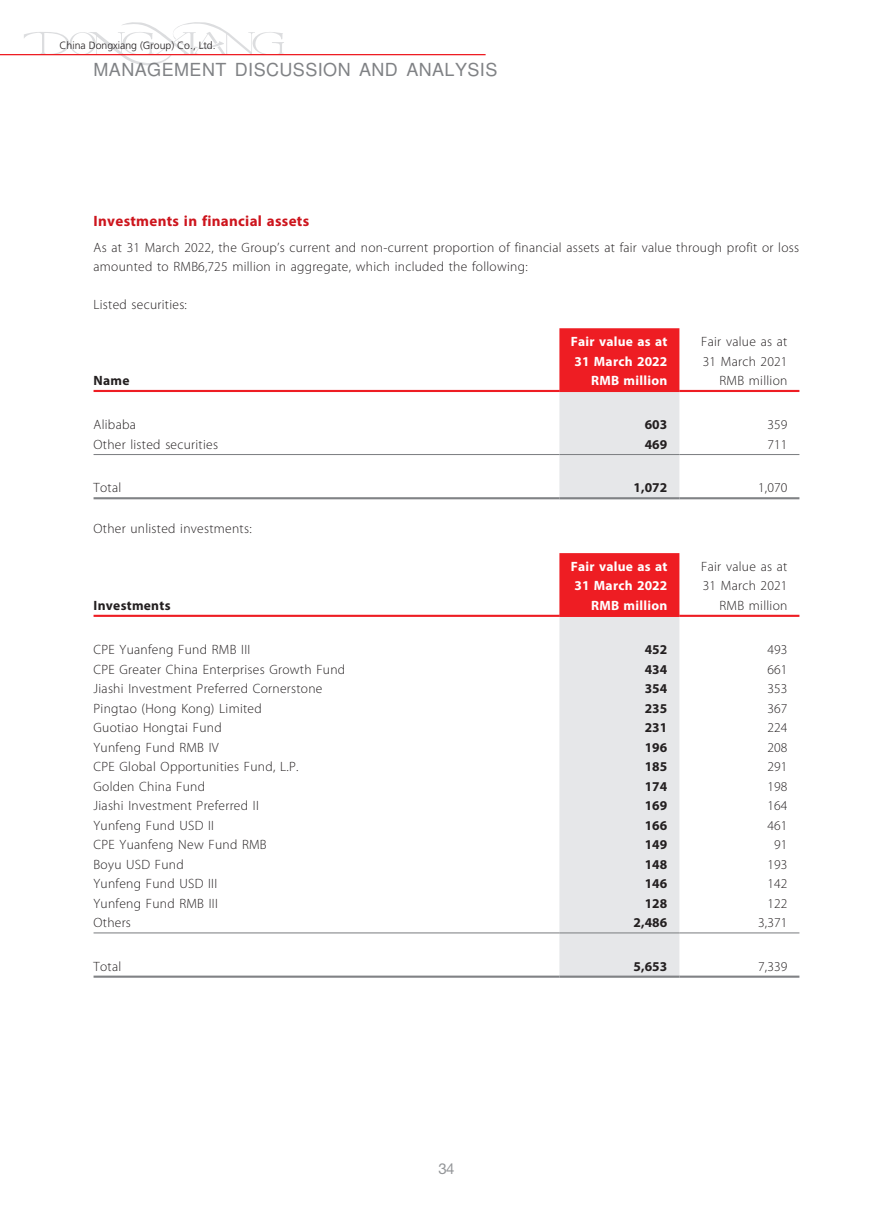
<style>
.page{position:relative;width:893px;height:1212px;background:#fff}
.page>*{position:absolute;margin:0;border:0;box-sizing:border-box;transform-origin:0 0}
.t1{font:18px "Nimbus San L";letter-spacing:.025em;color:#808285}
._04___H2{font:700 15px "Myriad Pro";letter-spacing:.02em;color:#cd151d}
.t2{font:15px "Helvetica Neue LT Std";color:#939598}
._15_Table_Stub{font:300 13.5px "Myriad Pro";letter-spacing:.02em;color:#231f20}
._01_Body_Text{font:300 13.5px/19.5px "Myriad Pro";letter-spacing:.02em;color:#231f20}
._01_Body_Text-2{font:700 13.5px "Myriad Pro";letter-spacing:.02em;color:#fff}
._01_Body_Text-3{font:700 13.5px "Myriad Pro";letter-spacing:.01em;color:#231f20}
._15_Table_Stub-2{font:700 13.5px "Myriad Pro";letter-spacing:.02em;color:#231f20}
.t3{font:300 10.5px "Frutiger LT Std";color:#231f20}
</style>
<div class="page">
<svg style="left:24px;top:22px;width:260px;height:44px"></svg>
<hr style="left:0;top:54px;width:486px;height:1px;background:#ee1d23">
<svg style="left:559px;top:328px;width:120px;height:169px;background:#e99da0"></svg>
<hr style="left:94px;top:390px;width:465px;height:2px;background:#ee1d23">
<hr style="left:559px;top:390px;width:120px;height:2px;background:#ee1d23">
<hr style="left:679px;top:390px;width:120px;height:2px;background:#ee1d23">
<hr style="left:94px;top:454px;width:465px;height:1px;background:#808285">
<hr style="left:559px;top:454px;width:120px;height:1px;background:#808285">
<hr style="left:679px;top:454px;width:120px;height:1px;background:#808285">
<hr style="left:94px;top:497px;width:465px;height:2px;background:#808285">
<hr style="left:559px;top:497px;width:120px;height:2px;background:#808285">
<hr style="left:679px;top:497px;width:120px;height:2px;background:#808285">
<div style="left:559px;top:553px;width:120px;height:62px;background:#ee1d23"></div>
<svg style="left:559px;top:617px;width:120px;height:358px;background:#e6e7e9"></svg>
<hr style="left:94px;top:615px;width:465px;height:2px;background:#ee1d23">
<hr style="left:559px;top:615px;width:120px;height:2px;background:#ee1d23">
<hr style="left:679px;top:615px;width:120px;height:2px;background:#ee1d23">
<hr style="left:94px;top:932px;width:465px;height:1px;background:#808285">
<hr style="left:559px;top:932px;width:120px;height:1px;background:#808285">
<hr style="left:679px;top:932px;width:120px;height:1px;background:#808285">
<hr style="left:94px;top:975px;width:465px;height:3px;background:#808285">
<hr style="left:559px;top:975px;width:120px;height:3px;background:#808285">
<hr style="left:679px;top:975px;width:120px;height:3px;background:#808285">
<p class="t3" style="left:60px;top:39px;width:158px">China Dongxiang (Group) Co., Ltd.</p>
<h1 class="t1" style="left:94px;top:56px;width:405px">MANAGEMENT DISCUSSION AND ANALYSIS</h1>
<p class="_04___H2" style="left:94px;top:211px;width:217px">Investments in financial assets</p>
<p class="_01_Body_Text" style="left:94px;top:237px;width:707px">As at 31 March 2022, the Group’s current and non-current proportion of financial assets at fair value through profit or loss amounted to RMB6,725 million in aggregate, which included the following:</p>
<p class="_01_Body_Text" style="left:94px;top:294px;width:95px">Listed securities:</p>
<p class="_01_Body_Text-2" style="left:571px;top:333px;width:98px">Fair value as at</p>
<p class="_01_Body_Text-2" style="left:574px;top:352px;width:94px">31 March 2022</p>
<p class="_01_Body_Text" style="left:701px;top:332px;width:88px">Fair value as at</p>
<p class="_01_Body_Text" style="left:703px;top:351px;width:86px">31 March 2021</p>
<p class="_15_Table_Stub-2" style="left:94px;top:372px;width:37px">Name</p>
<p class="_01_Body_Text-2" style="left:591px;top:372px;width:78px">RMB million</p>
<p class="_01_Body_Text" style="left:719px;top:371px;width:69px">RMB million</p>
<p class="_15_Table_Stub" style="left:94px;top:417px;width:44px">Alibaba</p>
<p class="_01_Body_Text-3" style="left:645px;top:416px;width:24px">603</p>
<p class="_01_Body_Text" style="left:767px;top:415px;width:22px">359</p>
<p class="_15_Table_Stub" style="left:94px;top:437px;width:126px">Other listed securities</p>
<p class="_01_Body_Text-3" style="left:645px;top:435px;width:24px">469</p>
<p class="_01_Body_Text" style="left:767px;top:435px;width:22px">711</p>
<p class="_15_Table_Stub" style="left:94px;top:480px;width:29px">Total</p>
<p class="_01_Body_Text-3" style="left:633px;top:479px;width:36px">1,072</p>
<p class="_01_Body_Text" style="left:758px;top:478px;width:31px">1,070</p>
<p class="_01_Body_Text" style="left:94px;top:519px;width:160px">Other unlisted investments:</p>
<p class="_01_Body_Text-2" style="left:571px;top:557px;width:98px">Fair value as at</p>
<p class="_01_Body_Text-2" style="left:574px;top:577px;width:94px">31 March 2022</p>
<p class="_01_Body_Text" style="left:701px;top:557px;width:88px">Fair value as at</p>
<p class="_01_Body_Text" style="left:703px;top:576px;width:86px">31 March 2021</p>
<p class="_15_Table_Stub-2" style="left:94px;top:596px;width:79px">Investments</p>
<p class="_01_Body_Text-2" style="left:591px;top:596px;width:78px">RMB million</p>
<p class="_01_Body_Text" style="left:719px;top:596px;width:69px">RMB million</p>
<p class="_15_Table_Stub" style="left:94px;top:642px;width:158px">CPE Yuanfeng Fund RMB III</p>
<p class="_01_Body_Text-3" style="left:645px;top:641px;width:24px">452</p>
<p class="_01_Body_Text" style="left:767px;top:640px;width:22px">493</p>
<p class="_15_Table_Stub" style="left:94px;top:662px;width:253px">CPE Greater China Enterprises Growth Fund</p>
<p class="_01_Body_Text-3" style="left:645px;top:660px;width:24px">434</p>
<p class="_01_Body_Text" style="left:767px;top:660px;width:22px">661</p>
<p class="_15_Table_Stub" style="left:94px;top:681px;width:230px">Jiashi Investment Preferred Cornerstone</p>
<p class="_01_Body_Text-3" style="left:645px;top:680px;width:24px">354</p>
<p class="_01_Body_Text" style="left:767px;top:679px;width:22px">353</p>
<p class="_15_Table_Stub" style="left:94px;top:701px;width:170px">Pingtao (Hong Kong) Limited</p>
<p class="_01_Body_Text-3" style="left:645px;top:699px;width:24px">235</p>
<p class="_01_Body_Text" style="left:767px;top:699px;width:22px">367</p>
<p class="_15_Table_Stub" style="left:94px;top:720px;width:130px">Guotiao Hongtai Fund</p>
<p class="_01_Body_Text-3" style="left:645px;top:719px;width:24px">231</p>
<p class="_01_Body_Text" style="left:767px;top:718px;width:22px">224</p>
<p class="_15_Table_Stub" style="left:94px;top:740px;width:127px">Yunfeng Fund RMB IV</p>
<p class="_01_Body_Text-3" style="left:645px;top:738px;width:24px">196</p>
<p class="_01_Body_Text" style="left:767px;top:738px;width:22px">208</p>
<p class="_15_Table_Stub" style="left:94px;top:759px;width:206px">CPE Global Opportunities Fund, L.P.</p>
<p class="_01_Body_Text-3" style="left:645px;top:758px;width:24px">185</p>
<p class="_01_Body_Text" style="left:767px;top:757px;width:22px">291</p>
<p class="_15_Table_Stub" style="left:94px;top:779px;width:113px">Golden China Fund</p>
<p class="_01_Body_Text-3" style="left:645px;top:777px;width:24px">174</p>
<p class="_01_Body_Text" style="left:767px;top:777px;width:22px">198</p>
<p class="_15_Table_Stub" style="left:94px;top:798px;width:167px">Jiashi Investment Preferred II</p>
<p class="_01_Body_Text-3" style="left:645px;top:797px;width:24px">169</p>
<p class="_01_Body_Text" style="left:767px;top:796px;width:22px">164</p>
<p class="_15_Table_Stub" style="left:94px;top:818px;width:122px">Yunfeng Fund USD II</p>
<p class="_01_Body_Text-3" style="left:645px;top:816px;width:24px">166</p>
<p class="_01_Body_Text" style="left:767px;top:816px;width:22px">461</p>
<p class="_15_Table_Stub" style="left:94px;top:837px;width:175px">CPE Yuanfeng New Fund RMB</p>
<p class="_01_Body_Text-3" style="left:645px;top:836px;width:24px">149</p>
<p class="_01_Body_Text" style="left:774px;top:835px;width:15px">91</p>
<p class="_15_Table_Stub" style="left:94px;top:857px;width:92px">Boyu USD Fund</p>
<p class="_01_Body_Text-3" style="left:645px;top:855px;width:24px">148</p>
<p class="_01_Body_Text" style="left:767px;top:855px;width:22px">193</p>
<p class="_15_Table_Stub" style="left:94px;top:876px;width:125px">Yunfeng Fund USD III</p>
<p class="_01_Body_Text-3" style="left:645px;top:875px;width:24px">146</p>
<p class="_01_Body_Text" style="left:767px;top:874px;width:22px">142</p>
<p class="_15_Table_Stub" style="left:94px;top:896px;width:126px">Yunfeng Fund RMB III</p>
<p class="_01_Body_Text-3" style="left:645px;top:894px;width:24px">128</p>
<p class="_01_Body_Text" style="left:767px;top:894px;width:22px">122</p>
<p class="_15_Table_Stub" style="left:94px;top:915px;width:39px">Others</p>
<p class="_01_Body_Text-3" style="left:633px;top:914px;width:36px">2,486</p>
<p class="_01_Body_Text" style="left:758px;top:913px;width:31px">3,371</p>
<p class="_15_Table_Stub" style="left:94px;top:959px;width:29px">Total</p>
<p class="_01_Body_Text-3" style="left:633px;top:957px;width:36px">5,653</p>
<p class="_01_Body_Text" style="left:758px;top:957px;width:31px">7,339</p>
<p class="t2" style="left:438px;top:1160px;width:18px">34</p>
</div>
